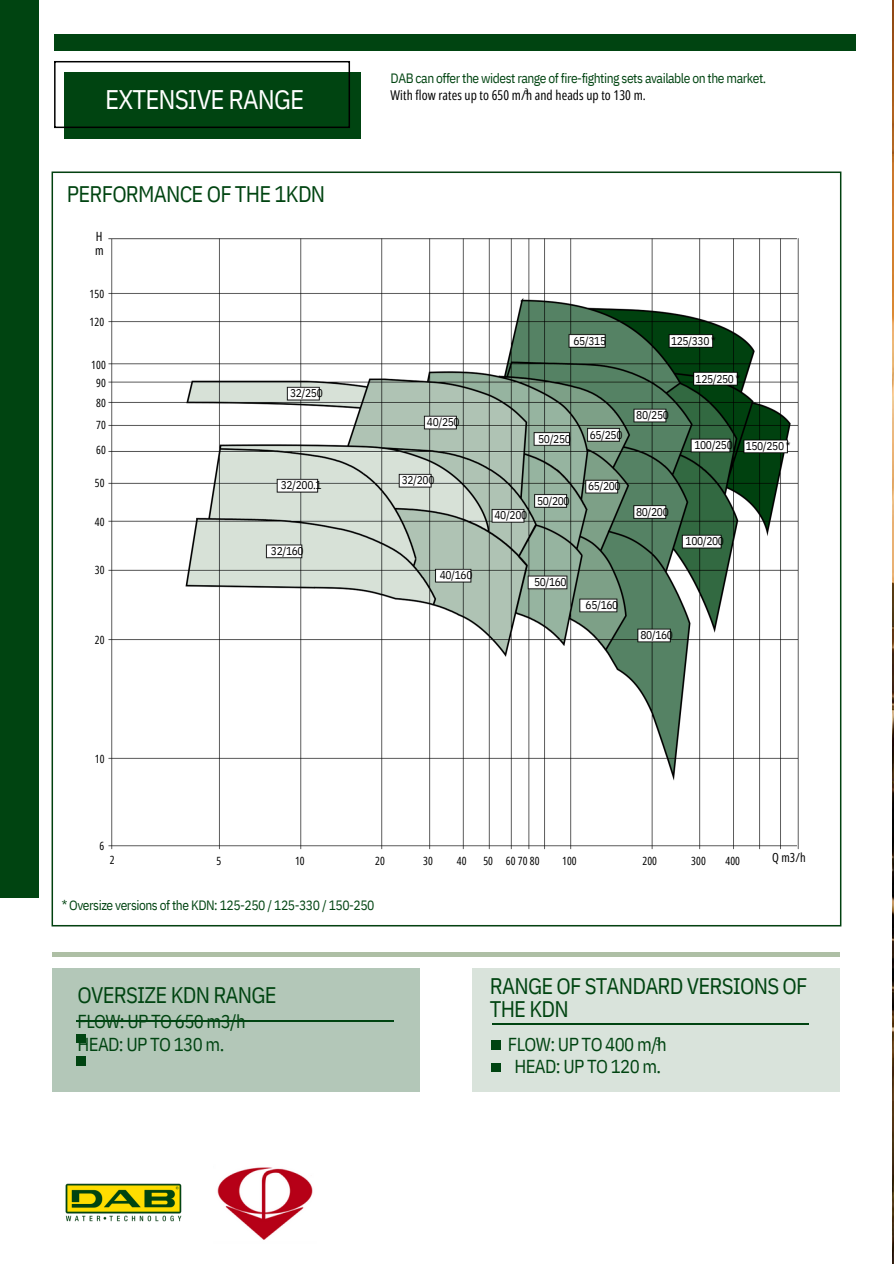
<style>
.page{position:relative;width:894px;height:1264px;background:#fff}
.page>*{position:absolute;margin:0;border:0;box-sizing:border-box;transform-origin:0 0}
.t1{font:26.85px "IBM Plex Sans Cond";letter-spacing:-.035em;color:#fff}
.t2{font:22.5px/22.5px "IBM Plex Sans Cond";letter-spacing:-.035em;color:#041}
.t3{font:18.75px/22.5px "IBM Plex Sans Cond";letter-spacing:-.035em;color:#041}
.t4{font:13.5px/17px "IBM Plex Sans Cond";letter-spacing:-.035em;color:#041}
.t5{font:12.75px/14.7px "Open Sans Condensed";color:#000}
.t6{font:12.45px "Open Sans Condensed";color:#000}
.t7{font:11.4px "IBM Plex Sans Cond";letter-spacing:-.035em;color:#000}
.t8{font:11.4px/18px "Open Sans Condensed";letter-spacing:.005em;color:#000;text-align:center}
.t9{font:10.95px "IBM Plex Sans Cond";color:#041}
.t10{font:7.8px "Open Sans Condensed";color:#000}
.s1{font-family:"Open Sans Condensed";color:#000}
</style>
<div class="page">
<div style="left:64px;top:73px;width:296px;height:65px;background:#041"></div>
<svg style="left:54px;top:61px;width:296px;height:67px"></svg>
<div style="left:54px;top:34px;width:801px;height:16px;background:#041"></div>
<div style="left:52px;top:968px;width:367px;height:123px;background:#b3c7b8"></div>
<div style="left:472px;top:968px;width:367px;height:123px;background:#d9e3db"></div>
<hr style="left:52px;top:952px;width:787px;height:4px;background:#aebfa5">
<hr style="left:77px;top:1020px;width:316px;height:1px;background:#041">
<hr style="left:492px;top:1023px;width:316px;height:1px;background:#041">
<div style="left:77px;top:1034px;width:8px;height:8px;background:#041"></div>
<div style="left:491px;top:1040px;width:9px;height:9px;background:#041"></div>
<div style="left:77px;top:1056px;width:8px;height:9px;background:#041"></div>
<div style="left:491px;top:1063px;width:9px;height:8px;background:#041"></div>
<img style="left:51px;top:171px;width:791px;height:756px">
<img style="left:892px;top:0;width:1px;height:1263px">
<div style="left:0;top:0;width:38px;height:898px;background:#041"></div>
<img style="left:65px;top:1183px;width:117px;height:39px">
<img style="left:217px;top:1167px;width:96px;height:73px">
<p class="t1" style="left:105px;top:81px;width:200px">EXTENSIVE RANGE</p>
<h3 class="t2" style="left:67px;top:182px;width:260px">PERFORMANCE OF THE 1KDN</h3>
<p class="t5" style="left:95px;top:228px;width:10px">H m</p>
<p class="t8" style="left:90px;top:284px;width:16px">150</p>
<h2 class="t8" style="left:90px;top:313px;width:16px">120</h2>
<h4 class="t8" style="left:91px;top:355px;width:16px">100<br>90</h4>
<p class="t8" style="left:96px;top:391px;width:11px;line-height:22.5px;text-align:left">80<br>70</p>
<p class="t8" style="left:96px;top:440px;width:11px">60</p>
<p class="t8" style="left:95px;top:474px;width:11px">50</p>
<p class="t8" style="left:95px;top:512px;width:11px">40</p>
<p class="t8" style="left:95px;top:560px;width:11px">30</p>
<p class="t8" style="left:95px;top:630px;width:11px">20</p>
<p class="t8" style="left:95px;top:749px;width:11px">10</p>
<p class="t8" style="left:99px;top:836px;width:6px">6</p>
<p class="t7" style="left:290px;top:386px;width:34px">32/250</p>
<p class="t7" style="left:281px;top:478px;width:42px">32/200.1</p>
<p class="t7" style="left:271px;top:543px;width:34px">32/160</p>
<h4 class="t4" style="left:390px;top:69px;width:377px">DAB can offer the widest range of fire-fighting sets available on the market.<br><span class="s1">With flow rates up to 650 m/h and heads up to 130 m.</span></h4>
<h3 class="t10" style="left:524px;top:86px;width:5px">3</h3>
<p class="t7" style="left:427px;top:414px;width:34px">40/250</p>
<p class="t7" style="left:401px;top:473px;width:34px">32/200</p>
<p class="t7" style="left:439px;top:567px;width:34px">40/160</p>
<p class="t7" style="left:573px;top:333px;width:34px">65/315</p>
<p class="t7" style="left:538px;top:431px;width:34px">50/250</p>
<p class="t7" style="left:494px;top:508px;width:34px">40/200</p>
<p class="t7" style="left:537px;top:493px;width:34px">50/200</p>
<p class="t7" style="left:589px;top:427px;width:34px">65/250</p>
<p class="t7" style="left:588px;top:478px;width:34px">65/200</p>
<p class="t7" style="left:534px;top:574px;width:34px">50/160</p>
<p class="t7" style="left:585px;top:597px;width:34px">65/160</p>
<p class="t7" style="left:670px;top:333px;width:46px">125/330 *</p>
<p class="t7" style="left:636px;top:407px;width:34px">80/250</p>
<p class="t7" style="left:695px;top:371px;width:46px">125/250 *</p>
<p class="t7" style="left:694px;top:437px;width:40px">100/250</p>
<p class="t7" style="left:745px;top:438px;width:46px">150/250 *</p>
<p class="t7" style="left:636px;top:504px;width:34px">80/200</p>
<p class="t7" style="left:685px;top:533px;width:40px">100/200</p>
<h4 class="t7" style="left:640px;top:627px;width:34px">80/160</h4>
<p class="t8" style="left:110px;top:851px;width:6px">2</p>
<p class="t8" style="left:216px;top:851px;width:6px">5</p>
<p class="t8" style="left:295px;top:851px;width:11px">10</p>
<p class="t8" style="left:375px;top:851px;width:11px">20</p>
<p class="t8" style="left:423px;top:851px;width:11px">30</p>
<p class="t8" style="left:457px;top:851px;width:11px">40</p>
<p class="t8" style="left:483px;top:851px;width:11px">50</p>
<p class="t8" style="left:506px;top:851px;width:35px">60 70 80</p>
<p class="t8" style="left:562px;top:851px;width:16px">100</p>
<p class="t8" style="left:642px;top:851px;width:16px">200</p>
<p class="t8" style="left:691px;top:851px;width:16px">300</p>
<p class="t8" style="left:725px;top:851px;width:16px">400</p>
<p class="t4" style="left:62px;top:896px;width:314px">* Oversize versions of the KDN: 125-250 / 125-330 / 150-250</p>
<p class="t6" style="left:772px;top:848px;width:35px">Q m3/h</p>
<h2 class="t2" style="left:77px;top:982px;width:200px">OVERSIZE KDN RANGE</h2>
<h2 class="t3" style="left:77px;top:1010px;width:169px">FLOW: UP TO 650 m3/h<br>HEAD: UP TO 130 m.</h2>
<h3 class="t2" style="left:489px;top:974px;width:319px">RANGE OF STANDARD VERSIONS OF<br>THE KDN</h3>
<p class="t9" style="left:655px;top:1033px;width:7px">3</p>
<p class="t3" style="left:514px;top:1054px;width:148px">HEAD: UP TO 120 m.</p>
<p class="t3" style="left:508px;top:1033px;width:160px">FLOW: UP TO 400 m/h</p>
</div>
